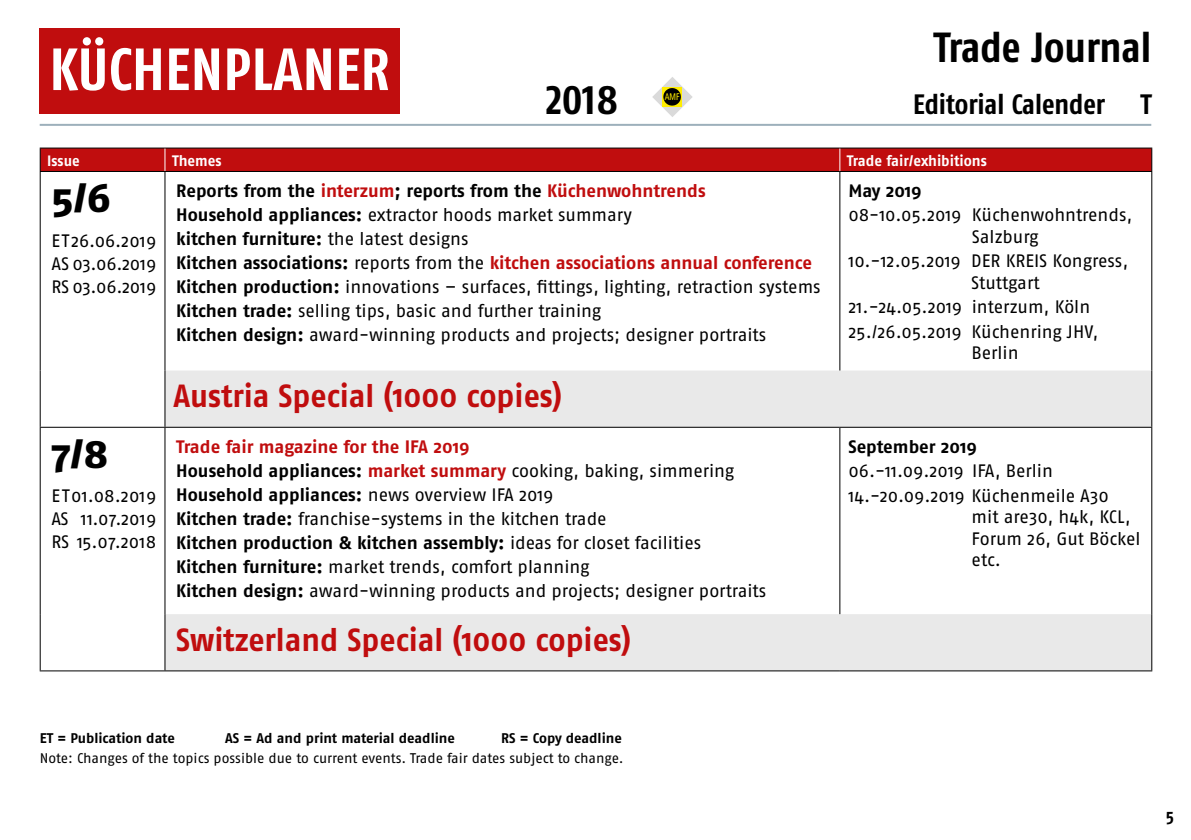
<style>
.page{position:relative;width:1191px;height:840px;background:#fff}
.page>*{position:absolute;margin:0;border:0;box-sizing:border-box;transform-origin:0 0}
.t1{font:700 condensed 42px "Fago OT";letter-spacing:-.005em;color:#000}
.t2{font:800 40.4px "Fago OT";color:#000}
.t3{font:700 32px "Fago OT";color:#c00d0e;scale:.95 1}
.t4{font:700 condensed 28px "Fago OT";color:#000}
.t5{font:18px/24px "Fago OT";letter-spacing:-.005em;color:#000}
.t6{font:700 18px "Fago OT";color:#000}
.t7{font:700 condensed 18px "Fago OT";color:#000}
.t8{font:700 15.2px "Fago OT";color:#fff;scale:.95 1}
.t9{font:700 15px "Fago OT";color:#fff;scale:.95 1}
.t10{font:14px "Fago OT";letter-spacing:-.005em;color:#000}
.t11{font:700 14px "Fago OT";color:#000}
.t12{font:condensed 9.6px "Frutiger";color:#ffed00;scale:.88 1}
.s1{font-weight:700}
.s2{font-weight:700;color:#c00d0e}
</style>
<div class="page">
<hr style="left:40px;top:124px;width:1111px;height:2px;background:#9db0bb">
<div style="left:40px;top:28px;width:360px;height:85px;background:#c00d0e"></div>
<svg style="left:53px;top:37px;width:335px;height:54px"></svg>
<svg style="left:652px;top:77px;width:40px;height:40px"></svg>
<svg style="left:165px;top:370px;width:986px;height:300px"></svg>
<hr style="left:40px;top:147px;width:125px;height:1px;background:#000">
<hr style="left:165px;top:147px;width:675px;height:1px;background:#000">
<hr style="left:840px;top:147px;width:312px;height:1px;background:#000">
<hr style="left:40px;top:172px;width:1px;height:198px;background:#000">
<hr style="left:164px;top:172px;width:1px;height:198px;background:#000">
<hr style="left:839px;top:172px;width:1px;height:198px;background:#000">
<hr style="left:1151px;top:172px;width:1px;height:198px;background:#000">
<hr style="left:40px;top:370px;width:1px;height:56px;background:#000">
<hr style="left:1151px;top:370px;width:1px;height:56px;background:#000">
<hr style="left:40px;top:427px;width:1px;height:186px;background:#000">
<hr style="left:164px;top:427px;width:1px;height:186px;background:#000">
<hr style="left:839px;top:427px;width:1px;height:186px;background:#000">
<hr style="left:1151px;top:427px;width:1px;height:186px;background:#000">
<hr style="left:40px;top:613px;width:1px;height:57px;background:#000">
<hr style="left:164px;top:613px;width:1px;height:57px;background:#000">
<hr style="left:1151px;top:613px;width:1px;height:57px;background:#000">
<div style="left:40px;top:148px;width:1112px;height:23px;background:#c00d0e"></div>
<hr style="left:164px;top:370px;width:1px;height:56px;background:#000">
<hr style="left:40px;top:426px;width:125px;height:1px;background:#000">
<hr style="left:165px;top:426px;width:675px;height:1px;background:#000">
<hr style="left:840px;top:426px;width:312px;height:1px;background:#000">
<hr style="left:40px;top:171px;width:125px;height:1px;background:#000">
<hr style="left:165px;top:171px;width:675px;height:1px;background:#000">
<hr style="left:840px;top:171px;width:312px;height:1px;background:#000">
<hr style="left:40px;top:670px;width:125px;height:1px;background:#000">
<hr style="left:165px;top:670px;width:675px;height:1px;background:#000">
<hr style="left:840px;top:670px;width:312px;height:1px;background:#000">
<h1 class="t1" style="left:546px;top:73px;width:74px">2018</h1>
<p class="t12" style="left:664px;top:91px;width:18px">AMF</p>
<h1 class="t1" style="left:933px;top:22px;width:219px">Trade Journal</h1>
<h3 class="t4" style="left:913px;top:87px;width:193px">Editorial Calender</h3>
<h3 class="t4" style="left:1140px;top:87px;width:12px">T</h3>
<p class="t9" style="left:47px;top:151px;width:36px">Issue</p>
<p class="t8" style="left:172px;top:151px;width:54px">Themes</p>
<p class="t8" style="left:847px;top:151px;width:149px">Trade fair/exhibitions</p>
<h2 class="t2" style="left:52px;top:174px;width:61px">5/6</h2>
<p class="t5" style="left:52px;top:228px;width:106px;line-height:23px;text-align:justify">ET26.06.2019<br>AS 03.06.2019<br>RS 03.06.2019</p>
<p class="t5" style="left:176px;top:179px;width:646px"><span class="s1">Reports from the</span> <span class="s2">interzum</span><span class="s1">; reports from the</span> <span class="s2">Küchenwohntrends<br></span><span class="s1">Household appliances:</span> extractor hoods market summary<br><span class="s1">kitchen furniture:</span> the latest designs<br><span class="s1">Kitchen associations:</span> reports from the <span class="s2">kitchen associations annual conference </span><span class="s1">Kitchen production:</span> innovations – surfaces, fittings, lighting, retraction systems <span class="s1">Kitchen trade:</span> selling tips, basic and further training<br><span class="s1">Kitchen design:</span> award-winning products and projects; designer portraits</p>
<p class="t6" style="left:848px;top:180px;width:75px">May 2019</p>
<p class="t5" style="left:972px;top:204px;width:162px;line-height:21.4px;text-indent:-123px">08-10.05.2019 Küchenwohntrends,<br>Salzburg</p>
<p class="t5" style="left:971px;top:250px;width:158px;line-height:21.4px;text-indent:-123px">10.-12.05.2019 DER KREIS Kongress,<br>Stuttgart</p>
<p class="t5" style="left:848px;top:294px;width:251px">21.-24.05.2019 interzum, Köln<br>25./26.05.2019 Küchenring JHV,</p>
<p class="t5" style="left:971px;top:340px;width:49px">Berlin</p>
<h2 class="t2" style="left:52px;top:429px;width:58px">7/8</h2>
<p class="t5" style="left:52px;top:484px;width:106px;line-height:23px;text-align:justify">ET01.08.2019<br>AS 11.07.2019<br>RS 15.07.2018</p>
<h3 class="t3" style="left:174px;top:376px;width:410px">Austria Special (1000 copies)</h3>
<p class="t5" style="left:176px;top:434px;width:591px"><span class="s2">Trade fair magazine for the IFA 2019<br></span><span class="s1">Household appliances:</span> <span class="s2">market summary</span> cooking, baking, simmering <span class="s1">Household appliances:</span> news overview IFA 2019<br><span class="s1">Kitchen trade:</span> franchise-systems in the kitchen trade<br><span class="s1">Kitchen production &amp; kitchen assembly:</span> ideas for closet facilities <span class="s1">Kitchen furniture:</span> market trends, comfort planning<br><span class="s1">Kitchen design:</span> award-winning products and projects; designer portraits</p>
<p class="t6" style="left:848px;top:435px;width:130px">September 2019</p>
<p class="t5" style="left:848px;top:458px;width:262px">06.-11.09.2019 IFA, Berlin<br>14.-20.09.2019 Küchenmeile A30</p>
<p class="t5" style="left:971px;top:506px;width:170px;line-height:21.4px">mit are30, h4k, KCL,<br>Forum 26, Gut Böckel etc.</p>
<h3 class="t3" style="left:176px;top:620px;width:480px">Switzerland Special (1000 copies)</h3>
<p class="t11" style="left:40px;top:729px;width:137px">ET = Publication date</p>
<p class="t11" style="left:225px;top:729px;width:231px">AS = Ad and print material deadline</p>
<p class="t11" style="left:501px;top:729px;width:122px">RS = Copy deadline</p>
<p class="t10" style="left:40px;top:749px;width:585px">Note: Changes of the topics possible due to current events. Trade fair dates subject to change.</p>
<p class="t7" style="left:1166px;top:804px;width:9px">5</p>
</div>
